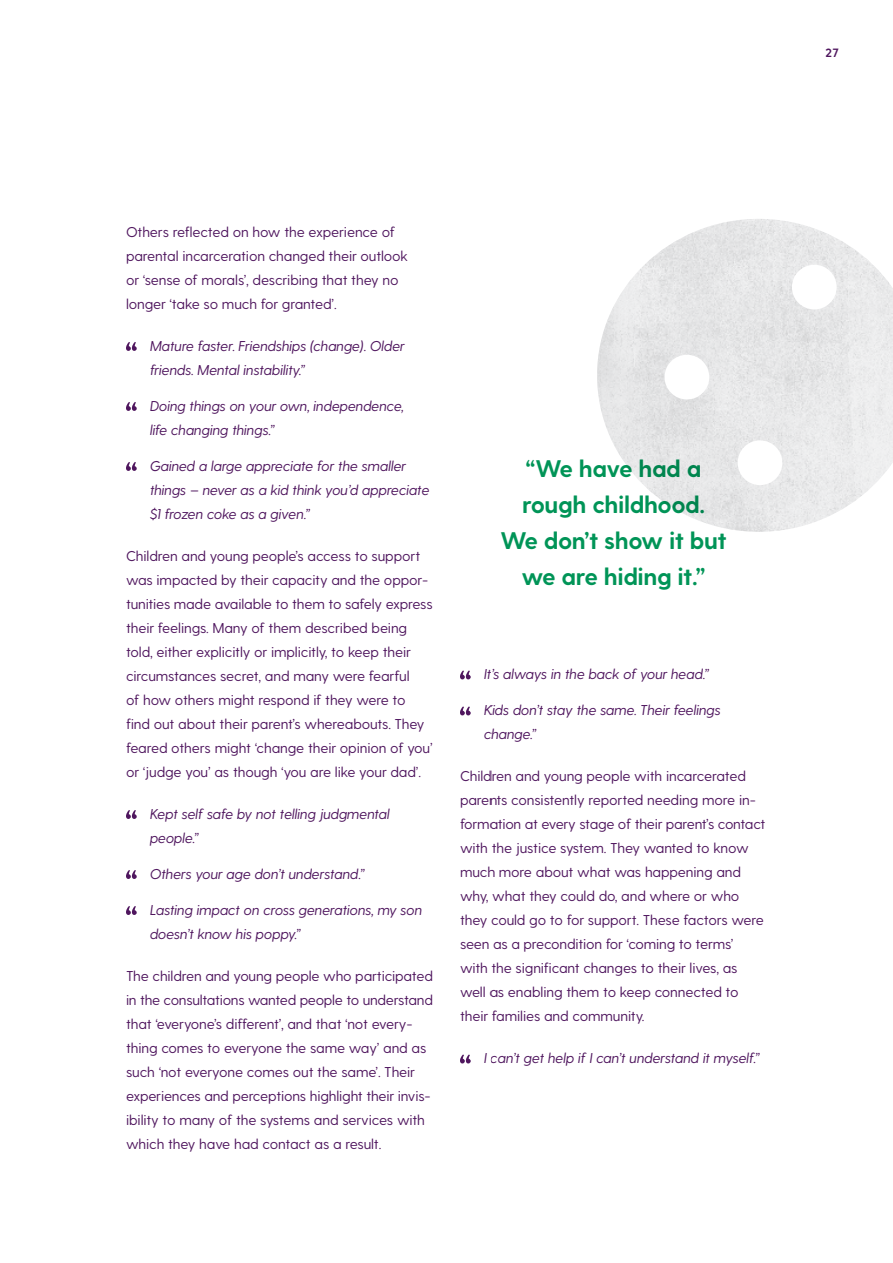
<style>
.page{position:relative;width:893px;height:1263px;background:#fff}
.page>*{position:absolute;margin:0;border:0;box-sizing:border-box;transform-origin:0 0}
.Quote_Bold{font:700 24px/36px "Greycliff CF";letter-spacing:-.02em;color:#009457;text-align:center}
.Paragraph_Standard{font:14.25px/24px "Greycliff CF";letter-spacing:-.01em;color:#4f165e}
.Quote_Small{font:italic 14.25px/24px "Greycliff CF";letter-spacing:-.01em;color:#4f165e}
.t1{font:700 12px "Greycliff CF";color:#4f165e}
</style>
<div class="page">
<svg style="left:126px;top:342px;width:11px;height:9px"></svg>
<svg style="left:126px;top:402px;width:11px;height:9px"></svg>
<svg style="left:126px;top:462px;width:11px;height:9px"></svg>
<svg style="left:126px;top:810px;width:11px;height:9px"></svg>
<svg style="left:126px;top:870px;width:11px;height:9px"></svg>
<svg style="left:126px;top:906px;width:11px;height:9px"></svg>
<svg style="left:460px;top:670px;width:11px;height:9px"></svg>
<svg style="left:460px;top:706px;width:11px;height:9px"></svg>
<svg style="left:460px;top:1054px;width:11px;height:9px"></svg>
<img style="left:597px;top:219px;width:296px;height:313px">
<div style="left:664px;top:355px;width:45px;height:44px;background:#fff;border-radius:50%"></div>
<div style="left:792px;top:265px;width:45px;height:44px;background:#fff;border-radius:50%"></div>
<div style="left:738px;top:440px;width:44px;height:45px;background:#fff;border-radius:50%"></div>
<p class="t1" style="left:826px;top:45px;width:15px">27</p>
<p class="Paragraph_Standard" style="left:126px;top:220px;width:283px">Others reflected on how the experience of parental incarceration changed their outlook or ‘sense of morals’, describing that they no longer ‘take so much for granted’.</p>
<p class="Quote_Small" style="left:150px;top:334px;width:257px">Mature faster. Friendships (change). Older friends. Mental instability.”</p>
<p class="Quote_Small" style="left:150px;top:394px;width:256px">Doing things on your own, independence, life changing things.”</p>
<p class="Quote_Small" style="left:150px;top:454px;width:281px">Gained a large appreciate for the smaller things – never as a kid think you’d appreciate $1 frozen coke as a given.”</p>
<p class="Paragraph_Standard" style="left:126px;top:544px;width:308px">Children and young people’s access to support was impacted by their capacity and the oppor&shy;tunities made available to them to safely express their feelings. Many of them described being told, either explicitly or implicitly, to keep their circumstances secret, and many were fearful<br>of how others might respond if they were to find out about their parent’s whereabouts. They feared others might ‘change their opinion of you’ or ‘judge you’ as though ‘you are like your dad’.</p>
<p class="Quote_Small" style="left:150px;top:802px;width:242px">Kept self safe by not telling judgmental people.”</p>
<p class="Quote_Small" style="left:150px;top:862px;width:216px">Others your age don’t understand.”</p>
<p class="Quote_Small" style="left:150px;top:898px;width:274px">Lasting impact on cross generations, my son doesn’t know his poppy.”</p>
<p class="Paragraph_Standard" style="left:126px;top:964px;width:308px">The children and young people who participated in the consultations wanted people to understand that ‘everyone’s different’, and that ‘not every&shy;thing comes to everyone the same way’ and as such ‘not everyone comes out the same’. Their experiences and perceptions highlight their invis&shy;ibility to many of the systems and services with which they have had contact as a result.</p>
<p class="Quote_Bold" style="left:500px;top:451px;width:228px">“We have had a rough childhood.<br>We don’t show it but we are hiding it.”</p>
<p class="Quote_Small" style="left:484px;top:662px;width:227px">It’s always in the back of your head.”</p>
<p class="Quote_Small" style="left:484px;top:698px;width:238px">Kids don’t stay the same. Their feelings change.”</p>
<p class="Paragraph_Standard" style="left:460px;top:765px;width:307px">Children and young people with incarcerated parents consistently reported needing more in&shy;formation at every stage of their parent’s contact with the justice system. They wanted to know much more about what was happening and why, what they could do, and where or who they could go to for support. These factors were seen as a precondition for ‘coming to terms’<br>with the significant changes to their lives, as well as enabling them to keep connected to their families and community.</p>
<p class="Quote_Small" style="left:484px;top:1046px;width:277px">I can’t get help if I can’t understand it myself.”</p>
</div>
